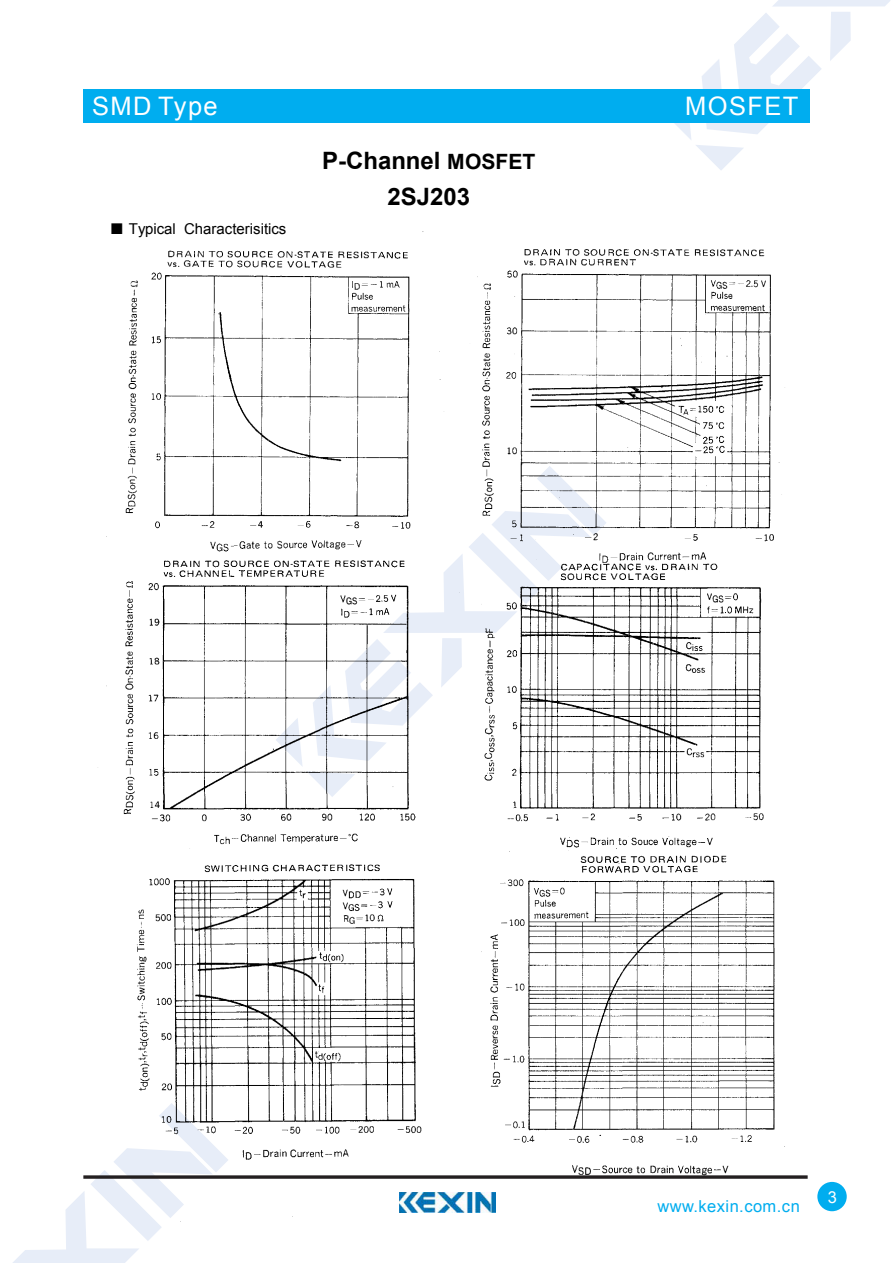
<style>
.page{position:relative;width:893px;height:1263px;background:#fff}
.page>*{position:absolute;margin:0;border:0;box-sizing:border-box;transform-origin:0 0}
.t1{font:25.5px "Arial";letter-spacing:.055em;color:#fff}
.t2{font:700 24px/35.8px "Arial";color:#000;text-align:center}
.t3{font:16.5px "Arial";letter-spacing:.025em;color:#00adef}
.t4{font:16.5px "Arial";color:#fff}
.t5{font:15px "Arial";color:#000}
.s1{font-family:"Sim Sun"}
.s2{font-size:21px}
</style>
<div class="page">
<svg style="left:674px;top:0;width:216px;height:170px"></svg>
<svg style="left:13px;top:1174px;width:139px;height:89px"></svg>
<div style="left:83px;top:89px;width:726px;height:34px;background:#00adef"></div>
<svg style="left:83px;top:1175px;width:18px;height:4px"></svg>
<div style="left:817px;top:1182px;width:30px;height:29px;background:#00adef;border-radius:50%"></div>
<img style="left:125px;top:231px;width:660px;height:297px">
<img style="left:97px;top:528px;width:677px;height:284px">
<img style="left:101px;top:812px;width:724px;height:425px">
<h1 class="t1" style="left:92px;top:89px;width:127px">SMD Type</h1>
<p class="t5" style="left:110px;top:219px;width:178px"><span class="s1">■</span> Typical Characterisitics</p>
<h2 class="t2" style="left:322px;top:143px;width:215px">P-Channel <span class="s2">MOSFET<br></span>2SJ203</h2>
<h1 class="t1" style="left:685px;top:89px;width:115px">MOSFET</h1>
<p class="t3" style="left:657px;top:1196px;width:144px">www.kexin.com.cn</p>
<p class="t4" style="left:828px;top:1186px;width:11px">3</p>
</div>
